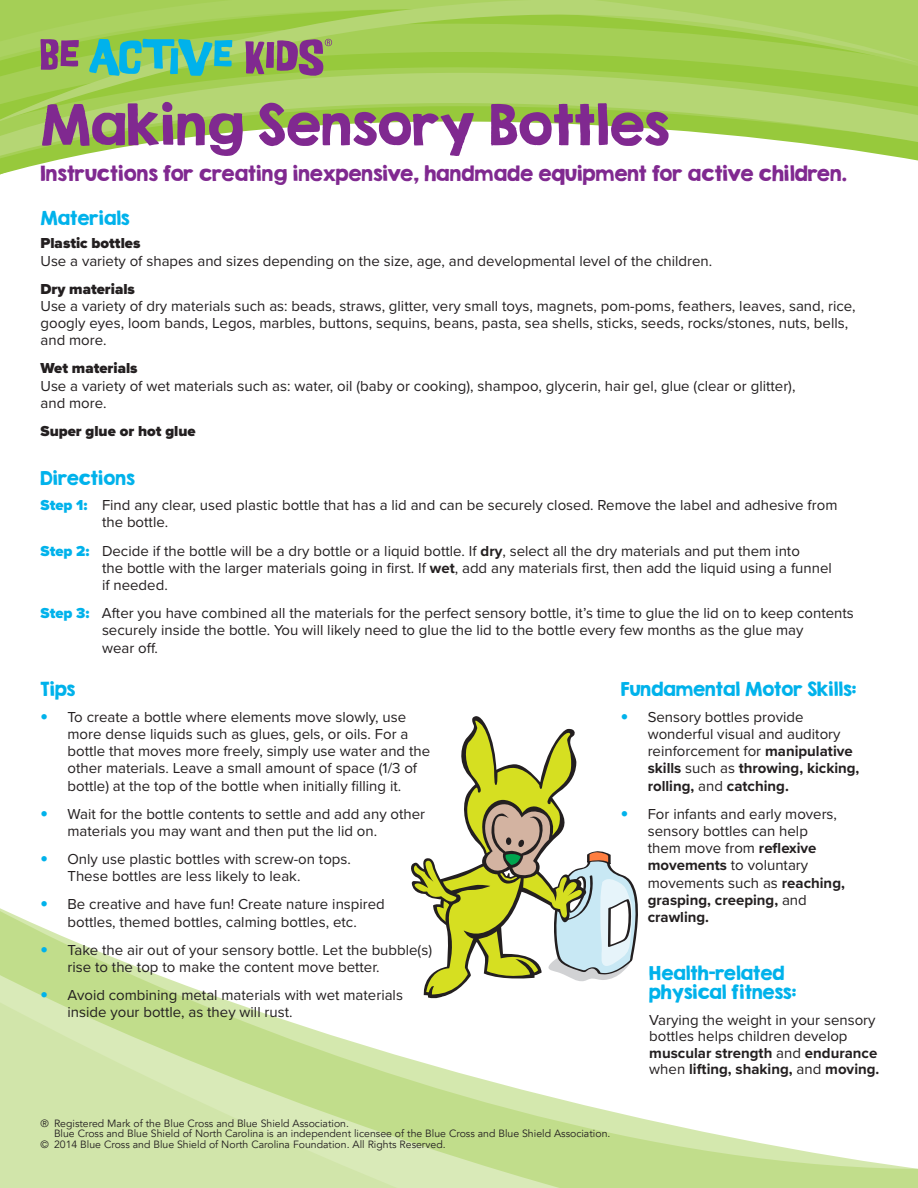
<style>
.page{position:relative;width:918px;height:1188px;background:#fff}
.page>*{position:absolute;margin:0;border:0;box-sizing:border-box;transform-origin:0 0}
.t1{font:50.25px "KG Second Chances Solid";color:#802990}
.t2{font:18.75px "KG Second Chances Solid";color:#802990}
.body_text{font:17.25px/19.2px "KG Second Chances Solid";color:#00b2eb}
.body_text-2{font:15px/17.2px "Proxima Nova";color:#231f20}
.body_text-3{font:900 15px "Proxima Nova";color:#231f20}
.body_text-4{font:10.5px "Avenir LT Pro";color:#231f20}
.s1{font-weight:900}
.s2{font-weight:900;color:#00b2eb}
.s3{font-weight:700}
.s4{font-family:"Avenir LT Pro";color:#00b2eb}
</style>
<div class="page">
<svg style="left:0;top:159px;width:918px;height:16px"></svg>
<svg style="left:0;top:125px;width:918px;height:34px"></svg>
<svg style="left:0;top:0;width:918px;height:125px;background:#a7d05a"></svg>
<svg style="left:0;top:908px;width:918px;height:280px"></svg>
<svg style="left:0;top:995px;width:427px;height:193px;background:#d3e6ad"></svg>
<svg style="left:40px;top:39px;width:39px;height:31px"></svg>
<svg style="left:89px;top:38px;width:143px;height:38px;background:#54c09d"></svg>
<svg style="left:245px;top:39px;width:87px;height:38px;background:#8f7571"></svg>
<svg style="left:408px;top:716px;width:238px;height:283px"></svg>
<p class="t1" style="left:40px;top:93px;width:630px">Making Sensory Bottles</p>
<p class="t2" style="left:40px;top:161px;width:808px">Instructions for creating inexpensive, handmade equipment for active children.</p>
<p class="body_text" style="left:40px;top:208px;width:91px">Materials</p>
<p class="body_text-2" style="left:40px;top:234px;width:673px"><span class="s1">Plastic bottles<br></span>Use a variety of shapes and sizes depending on the size, age, and developmental level of the children.</p>
<p class="body_text-2" style="left:40px;top:279px;width:817px"><span class="s1">Dry materials<br></span>Use a variety of dry materials such as: beads, straws, glitter, very small toys, magnets, pom-poms, feathers, leaves, sand, rice, googly eyes, loom bands, Legos, marbles, buttons, sequins, beans, pasta, sea shells, sticks, seeds, rocks/stones, nuts, bells, and more.</p>
<p class="body_text-2" style="left:40px;top:359px;width:756px"><span class="s1">Wet materials<br></span>Use a variety of wet materials such as: water, oil (baby or cooking), shampoo, glycerin, hair gel, glue (clear or glitter), and more.</p>
<p class="body_text-3" style="left:40px;top:420px;width:157px">Super glue or hot glue</p>
<p class="body_text" style="left:40px;top:468px;width:96px">Directions</p>
<p class="body_text-2" style="left:102px;top:496px;width:737px;text-indent:-62px"><span class="s2">Step 1:</span> Find any clear, used plastic bottle that has a lid and can be securely closed. Remove the label and adhesive from the bottle.</p>
<p class="body_text-2" style="left:102px;top:541px;width:731px;text-indent:-62px"><span class="s2">Step 2:</span> Decide if the bottle will be a dry bottle or a liquid bottle. If <span class="s3">dry</span>, select all the dry materials and put them into<br>the bottle with the larger materials going in first. If <span class="s3">wet</span>, add any materials first, then add the liquid using a funnel if needed.</p>
<p class="body_text-2" style="left:102px;top:604px;width:753px;text-indent:-62px"><span class="s2">Step 3:</span> After you have combined all the materials for the perfect sensory bottle, it’s time to glue the lid on to keep contents securely inside the bottle. You will likely need to glue the lid to the bottle every few months as the glue may<br>wear off.</p>
<p class="body_text" style="left:40px;top:680px;width:36px">Tips</p>
<p class="body_text-2" style="left:68px;top:707px;width:364px;text-indent:-27px"><span class="s4">•</span> To create a bottle where elements move slowly, use more dense liquids such as glues, gels, or oils. For a bottle that moves more freely, simply use water and the other materials. Leave a small amount of space (1/3 of bottle) at the top of the bottle when initially filling it.</p>
<p class="body_text-2" style="left:68px;top:804px;width:359px;text-indent:-27px"><span class="s4">•</span> Wait for the bottle contents to settle and add any other materials you may want and then put the lid on.</p>
<p class="body_text-2" style="left:68px;top:850px;width:285px;text-indent:-27px"><span class="s4">•</span> Only use plastic bottles with screw-on tops.<br>These bottles are less likely to leak.</p>
<p class="body_text-2" style="left:40px;top:895px;width:346px;text-align:center"><span class="s4">•</span> Be creative and have fun! Create nature inspired bottles, themed bottles, calming bottles, etc.</p>
<p class="body_text-2" style="left:68px;top:940px;width:366px;text-indent:-27px"><span class="s4">•</span> Take the air out of your sensory bottle. Let the bubble(s) rise to the top to make the content move better.</p>
<p class="body_text-2" style="left:68px;top:986px;width:337px;text-indent:-27px"><span class="s4">•</span> Avoid combining metal materials with wet materials inside your bottle, as they will rust.</p>
<p class="body_text" style="left:621px;top:680px;width:237px">Fundamental Motor Skills:</p>
<p class="body_text-2" style="left:648px;top:707px;width:213px;text-indent:-27px"><span class="s4">•</span> Sensory bottles provide wonderful visual and auditory reinforcement for <span class="s3">manipulative skills</span> such as <span class="s3">throwing, kicking, rolling,</span> and <span class="s3">catching.</span></p>
<p class="body_text-2" style="left:648px;top:804px;width:199px;text-indent:-27px"><span class="s4">•</span> For infants and early movers, sensory bottles can help them move from <span class="s3">reflexive movements</span> to voluntary movements such as <span class="s3">reaching, grasping, creeping,</span> and <span class="s3">crawling.</span></p>
<p class="body_text" style="left:649px;top:963px;width:149px">Health-related physical fitness:</p>
<p class="body_text-2" style="left:649px;top:1011px;width:232px;line-height:16.5px">Varying the weight in your sensory bottles helps children develop <span class="s3">muscular strength</span> and <span class="s3">endurance </span>when <span class="s3">lifting, shaking,</span> and <span class="s3">moving.</span></p>
<p class="body_text-4" style="left:40px;top:1117px;width:310px">® Registered Mark of the Blue Cross and Blue Shield Association.</p>
<p class="body_text-4" style="left:54px;top:1127px;width:558px">Blue Cross and Blue Shield of North Carolina is an independent licensee of the Blue Cross and Blue Shield Association.</p>
<p class="body_text-4" style="left:40px;top:1138px;width:407px">© 2014 Blue Cross and Blue Shield of North Carolina Foundation. All Rights Reserved.</p>
</div>
